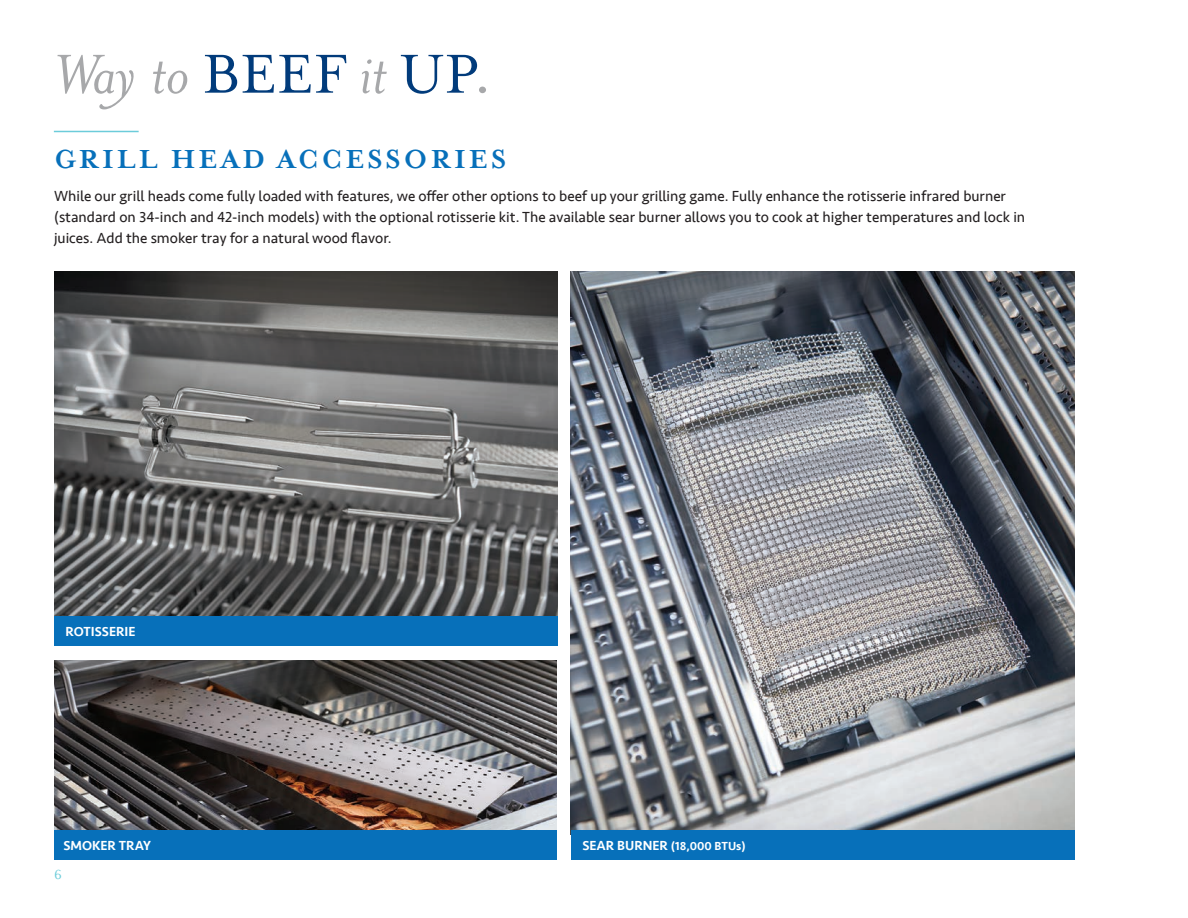
<style>
.page{position:relative;width:1188px;height:918px;background:#fff}
.page>*{position:absolute;margin:0;border:0;box-sizing:border-box;transform-origin:0 0}
.t1{font:italic 63px "Mrs Eaves";color:#a7a8aa}
.t2{font:700 30px "Mrs Eaves";letter-spacing:.1em;color:#0770ba}
.t3{font:15px/21px "Seravek";color:#231f20}
.t4{font:15px "Mrs Eaves Roman";color:#6cccda}
.t5{font:500 13.5px "Seravek";color:#fff}
.t6{font:500 12px "Seravek";color:#fff}
.s1{font-family:"Mrs Eaves Roman";font-style:normal;color:#013b7b}
.s2{font-family:"Mrs Eaves Roman";font-style:normal}
.s3{font-size:13.5px}
</style>
<div class="page">
<img style="left:54px;top:271px;width:503px;height:346px">
<img style="left:54px;top:661px;width:503px;height:169px">
<div style="left:54px;top:830px;width:503px;height:30px;background:#0770ba"></div>
<hr style="left:54px;top:131px;width:85px;height:1px;background:#6cccda">
<img style="left:571px;top:271px;width:503px;height:559px">
<div style="left:571px;top:830px;width:503px;height:30px;background:#0770ba"></div>
<div style="left:54px;top:617px;width:503px;height:29px;background:#0770ba"></div>
<p class="t1" style="left:54px;top:40px;width:440px">Way to <span class="s1">BEEF</span> it <span class="s1">UP</span><span class="s2">.</span></p>
<p class="t2" style="left:54px;top:142px;width:454px">GRILL HEAD ACCESSORIES</p>
<p class="t3" style="left:54px;top:185px;width:973px">While our grill heads come fully loaded with features, we offer other options to beef up your grilling game. Fully enhance the rotisserie infrared burner (standard on 34-inch and 42-inch models) with the optional rotisserie kit. The available sear burner allows you to cook at higher temperatures and lock in juices. Add the smoker tray for a natural wood flavor.</p>
<p class="t5" style="left:65px;top:623px;width:72px">ROTISSERIE</p>
<p class="t5" style="left:63px;top:837px;width:89px">SMOKER TRAY</p>
<p class="t6" style="left:582px;top:838px;width:165px"><span class="s3">SEAR BURNER</span> (18,000 BTUs)</p>
<p class="t4" style="left:54px;top:866px;width:9px">6</p>
</div>
